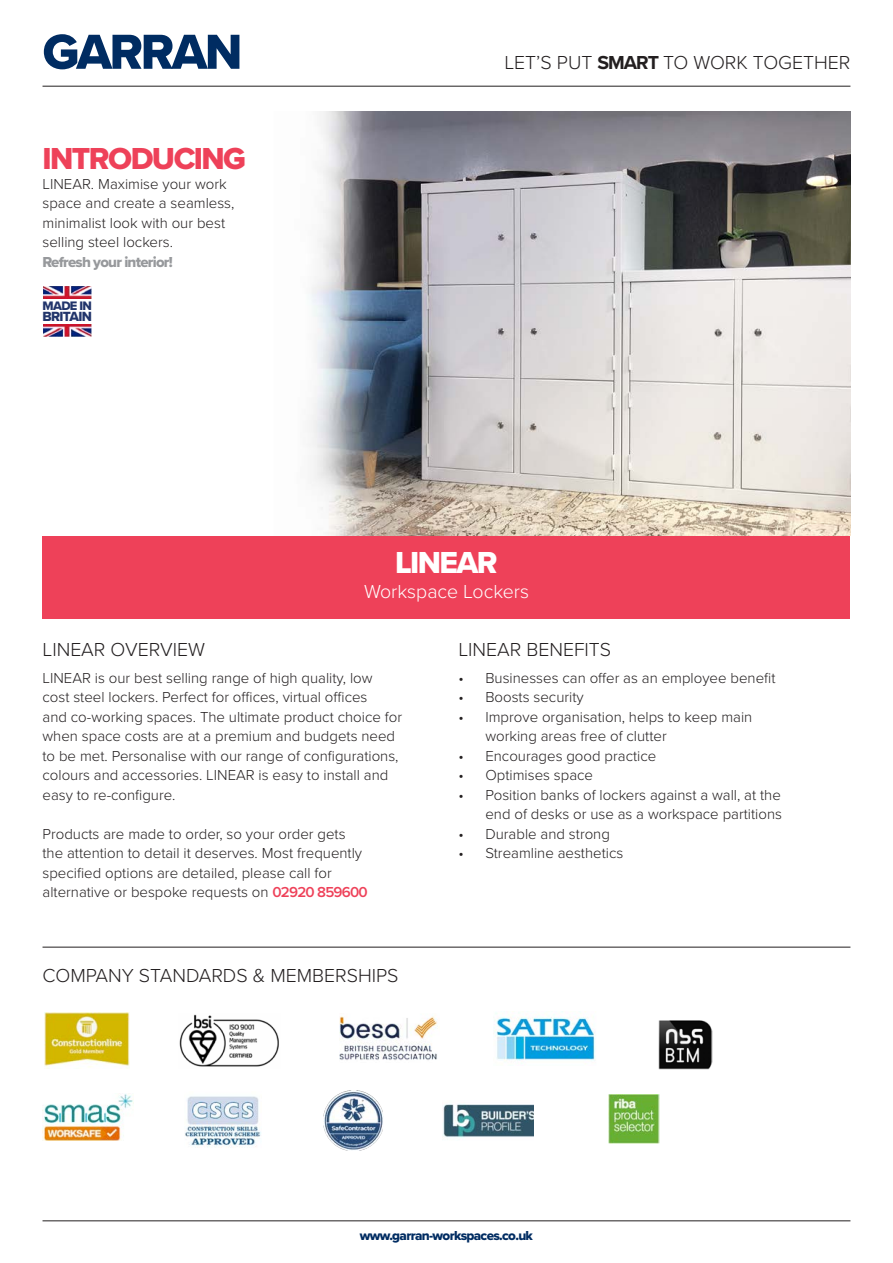
<style>
.page{position:relative;width:893px;height:1263px;background:#fff}
.page>*{position:absolute;margin:0;border:0;box-sizing:border-box;transform-origin:0 0}
.t1{font:51px "Proxima Nova Extrabld";letter-spacing:-.05em;color:#002c62}
.t2{font:31.5px "Proxima Nova Extrabld";letter-spacing:-.05em;color:#ee4159}
.t3{font:31.5px "Proxima Nova Extrabld";letter-spacing:-.05em;color:#fff}
.t4{font:300 19.5px "Proxima Nova";color:#231f20}
.t5{font:300 19.5px "Proxima Nova";color:#fff}
.t6{font:300 15px/19.5px "Proxima Nova";color:#231f20}
.t7{font:15px "Proxima Nova Extrabld";letter-spacing:-.05em;color:#97999c}
.t8{font:13.8px "Proxima Nova Extrabld";letter-spacing:-.05em;color:#22356b}
.t9{font:13.5px "Proxima Nova Extrabld";letter-spacing:-.05em;color:#002c62}
.t10{font:12.75px "Proxima Nova Extrabld";letter-spacing:-.05em;color:#22356b}
.s1{font-weight:700}
.s2{font-weight:600;color:#ee4159}
</style>
<div class="page">
<img style="left:43px;top:111px;width:807px;height:425px">
<div style="left:43px;top:536px;width:807px;height:82px;background:#ee4159"></div>
<hr style="left:43px;top:1220px;width:807px;height:1px;background:#231f20">
<hr style="left:43px;top:86px;width:807px;height:1px;background:#231f20">
<hr style="left:43px;top:947px;width:807px;height:1px;background:#231f20">
<img style="left:43px;top:286px;width:48px;height:12px">
<img style="left:43px;top:324px;width:48px;height:12px">
<img style="left:44px;top:1013px;width:85px;height:56px">
<img style="left:339px;top:1016px;width:98px;height:44px">
<img style="left:42px;top:1094px;width:91px;height:47px">
<img style="left:179px;top:1014px;width:100px;height:53px">
<img style="left:185px;top:1096px;width:76px;height:52px">
<img style="left:323px;top:1091px;width:60px;height:60px">
<img style="left:443px;top:1104px;width:90px;height:34px">
<img style="left:494px;top:1013px;width:102px;height:51px">
<img style="left:609px;top:1094px;width:50px;height:49px">
<img style="left:658px;top:1020px;width:54px;height:50px">
<p class="t1" style="left:43px;top:14px;width:201px">GARRAN</p>
<p class="t2" style="left:43px;top:135px;width:205px">INTRODUCING</p>
<p class="t6" style="left:43px;top:173px;width:193px">LINEAR. Maximise your work space and create a seamless, minimalist look with our best selling steel lockers.</p>
<p class="t7" style="left:43px;top:251px;width:132px">Refresh your interior!</p>
<p class="t10" style="left:43px;top:296px;width:51px">MADE IN</p>
<p class="t8" style="left:43px;top:306px;width:51px">BRITAIN</p>
<p class="t4" style="left:504px;top:48px;width:347px">LET’S PUT <span class="s1">SMART</span> TO WORK TOGETHER</p>
<p class="t3" style="left:395px;top:539px;width:104px">LINEAR</p>
<p class="t5" style="left:364px;top:577px;width:166px">Workspace Lockers</p>
<p class="t4" style="left:43px;top:635px;width:164px">LINEAR OVERVIEW</p>
<p class="t4" style="left:458px;top:635px;width:154px">LINEAR BENEFITS</p>
<p class="t6" style="left:43px;top:667px;width:332px">LINEAR is our best selling range of high quality, low</p>
<p class="t6" style="left:43px;top:687px;width:326px">cost steel lockers. Perfect for offices, virtual offices</p>
<p class="t6" style="left:43px;top:706px;width:361px">and co-working spaces. The ultimate product choice for when space costs are at a premium and budgets need to be met. Personalise with our range of configurations, colours and accessories. LINEAR is easy to install and easy to re-configure.</p>
<p class="t6" style="left:43px;top:823px;width:305px">Products are made to order, so your order gets</p>
<p class="t6" style="left:43px;top:843px;width:321px">the attention to detail it deserves. Most frequently specified options are detailed, please call for</p>
<p class="t6" style="left:43px;top:882px;width:327px">alternative or bespoke requests on <span class="s2">02920 859600</span></p>
<p class="t4" style="left:43px;top:961px;width:357px">COMPANY STANDARDS &amp; MEMBERSHIPS</p>
<p class="t6" style="left:458px;top:667px;width:319px">• Businesses can offer as an employee benefit</p>
<p class="t6" style="left:458px;top:687px;width:127px">• Boosts security</p>
<p class="t6" style="left:485px;top:706px;width:268px;text-indent:-27px">• Improve organisation, helps to keep main working areas free of clutter</p>
<p class="t6" style="left:458px;top:745px;width:199px">• Encourages good practice</p>
<p class="t6" style="left:458px;top:765px;width:136px">• Optimises space</p>
<p class="t6" style="left:458px;top:784px;width:325px;text-align:right">• Position banks of lockers against a wall, at the end of desks or use as a workspace partitions</p>
<p class="t6" style="left:458px;top:823px;width:153px">• Durable and strong</p>
<p class="t6" style="left:458px;top:843px;width:166px">• Streamline aesthetics</p>
<p class="t9" style="left:360px;top:1226px;width:175px">www.garran-workspaces.co.uk</p>
</div>
